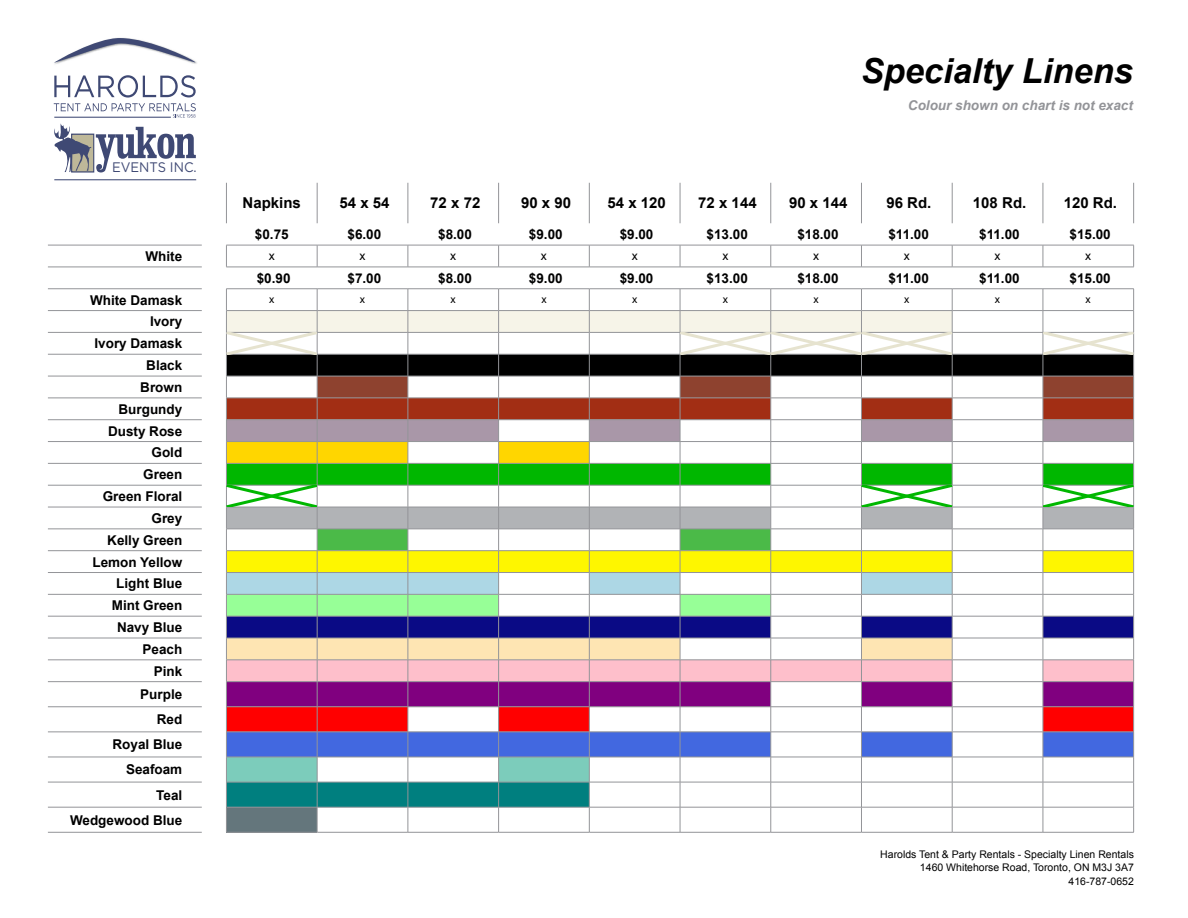
<style>
.page{position:relative;width:1188px;height:918px;background:#fff}
.page>*{position:absolute;margin:0;border:0;box-sizing:border-box;transform-origin:0 0}
.t1{font:italic 700 34.5px "Arial";color:#000}
.t2{font:700 15px "Arial";color:#000}
.t3{font:13.8px "Gotham";color:#3f4974;scale:.94 1}
.t4{font:700 13.5px/21.9px "Arial";color:#000;text-align:right}
.t5{font:italic 700 13.5px "Arial";color:#939498}
.t6{font:12px "Arial";color:#000}
.t7{font:10.5px/13.5px "Arial";color:#000;text-align:right}
</style>
<div class="page">
<hr style="left:226px;top:183px;width:1px;height:40px;background:#939498">
<hr style="left:317px;top:183px;width:1px;height:40px;background:#939498">
<hr style="left:408px;top:183px;width:1px;height:40px;background:#939498">
<hr style="left:498px;top:183px;width:1px;height:40px;background:#939498">
<hr style="left:589px;top:183px;width:1px;height:40px;background:#939498">
<hr style="left:680px;top:183px;width:1px;height:40px;background:#939498">
<hr style="left:771px;top:183px;width:1px;height:40px;background:#939498">
<hr style="left:861px;top:183px;width:1px;height:40px;background:#939498">
<hr style="left:952px;top:183px;width:1px;height:40px;background:#939498">
<hr style="left:1043px;top:183px;width:1px;height:40px;background:#939498">
<hr style="left:1133px;top:183px;width:1px;height:40px;background:#939498">
<hr style="left:48px;top:245px;width:154px;height:1px;background:#939498">
<hr style="left:48px;top:267px;width:154px;height:1px;background:#939498">
<hr style="left:48px;top:288px;width:154px;height:1px;background:#939498">
<hr style="left:48px;top:310px;width:154px;height:1px;background:#939498">
<hr style="left:48px;top:332px;width:154px;height:1px;background:#939498">
<hr style="left:48px;top:354px;width:154px;height:1px;background:#939498">
<hr style="left:48px;top:376px;width:154px;height:1px;background:#939498">
<hr style="left:48px;top:398px;width:154px;height:1px;background:#939498">
<hr style="left:48px;top:419px;width:154px;height:1px;background:#939498">
<hr style="left:48px;top:441px;width:154px;height:1px;background:#939498">
<hr style="left:48px;top:463px;width:154px;height:1px;background:#939498">
<hr style="left:48px;top:485px;width:154px;height:1px;background:#939498">
<hr style="left:48px;top:507px;width:154px;height:1px;background:#939498">
<hr style="left:48px;top:529px;width:154px;height:1px;background:#939498">
<hr style="left:48px;top:550px;width:154px;height:1px;background:#939498">
<hr style="left:48px;top:572px;width:154px;height:1px;background:#939498">
<hr style="left:48px;top:594px;width:154px;height:1px;background:#939498">
<hr style="left:48px;top:616px;width:154px;height:1px;background:#939498">
<hr style="left:48px;top:638px;width:154px;height:1px;background:#939498">
<hr style="left:48px;top:660px;width:154px;height:1px;background:#939498">
<hr style="left:48px;top:681px;width:154px;height:1px;background:#939498">
<hr style="left:48px;top:707px;width:154px;height:1px;background:#939498">
<hr style="left:48px;top:732px;width:154px;height:1px;background:#939498">
<hr style="left:48px;top:757px;width:154px;height:1px;background:#939498">
<hr style="left:48px;top:782px;width:154px;height:1px;background:#939498">
<hr style="left:48px;top:807px;width:154px;height:1px;background:#939498">
<hr style="left:48px;top:832px;width:154px;height:1px;background:#939498">
<hr style="left:226px;top:245px;width:91px;height:1px;background:#939498">
<svg style="left:226px;top:245px;width:1px;height:22px"></svg>
<hr style="left:317px;top:245px;width:91px;height:1px;background:#939498">
<svg style="left:317px;top:245px;width:1px;height:22px"></svg>
<hr style="left:408px;top:245px;width:91px;height:1px;background:#939498">
<svg style="left:408px;top:245px;width:1px;height:22px"></svg>
<hr style="left:499px;top:245px;width:90px;height:1px;background:#939498">
<svg style="left:498px;top:245px;width:1px;height:22px"></svg>
<hr style="left:589px;top:245px;width:91px;height:1px;background:#939498">
<svg style="left:589px;top:245px;width:1px;height:22px"></svg>
<hr style="left:680px;top:245px;width:91px;height:1px;background:#939498">
<svg style="left:680px;top:245px;width:1px;height:22px"></svg>
<hr style="left:771px;top:245px;width:90px;height:1px;background:#939498">
<svg style="left:771px;top:245px;width:1px;height:22px"></svg>
<hr style="left:861px;top:245px;width:91px;height:1px;background:#939498">
<svg style="left:861px;top:245px;width:1px;height:22px"></svg>
<hr style="left:952px;top:245px;width:91px;height:1px;background:#939498">
<svg style="left:952px;top:245px;width:1px;height:22px"></svg>
<hr style="left:1043px;top:245px;width:91px;height:1px;background:#939498">
<svg style="left:1043px;top:245px;width:1px;height:22px"></svg>
<svg style="left:1133px;top:245px;width:1px;height:22px"></svg>
<hr style="left:226px;top:267px;width:91px;height:1px;background:#939498">
<hr style="left:317px;top:267px;width:91px;height:1px;background:#939498">
<hr style="left:408px;top:267px;width:91px;height:1px;background:#939498">
<hr style="left:499px;top:267px;width:90px;height:1px;background:#939498">
<hr style="left:589px;top:267px;width:91px;height:1px;background:#939498">
<hr style="left:680px;top:267px;width:91px;height:1px;background:#939498">
<hr style="left:771px;top:267px;width:90px;height:1px;background:#939498">
<hr style="left:861px;top:267px;width:91px;height:1px;background:#939498">
<hr style="left:952px;top:267px;width:91px;height:1px;background:#939498">
<hr style="left:1043px;top:267px;width:91px;height:1px;background:#939498">
<hr style="left:226px;top:288px;width:91px;height:1px;background:#939498">
<hr style="left:317px;top:288px;width:91px;height:1px;background:#939498">
<hr style="left:408px;top:288px;width:91px;height:1px;background:#939498">
<hr style="left:499px;top:288px;width:90px;height:1px;background:#939498">
<hr style="left:589px;top:288px;width:91px;height:1px;background:#939498">
<hr style="left:680px;top:288px;width:91px;height:1px;background:#939498">
<hr style="left:771px;top:288px;width:90px;height:1px;background:#939498">
<hr style="left:861px;top:288px;width:91px;height:1px;background:#939498">
<hr style="left:952px;top:288px;width:91px;height:1px;background:#939498">
<hr style="left:1043px;top:288px;width:91px;height:1px;background:#939498">
<hr style="left:226px;top:832px;width:91px;height:1px;background:#939498">
<hr style="left:317px;top:832px;width:91px;height:1px;background:#939498">
<hr style="left:408px;top:832px;width:91px;height:1px;background:#939498">
<hr style="left:499px;top:832px;width:90px;height:1px;background:#939498">
<hr style="left:589px;top:832px;width:91px;height:1px;background:#939498">
<hr style="left:680px;top:832px;width:91px;height:1px;background:#939498">
<hr style="left:771px;top:832px;width:90px;height:1px;background:#939498">
<hr style="left:861px;top:832px;width:91px;height:1px;background:#939498">
<hr style="left:952px;top:832px;width:91px;height:1px;background:#939498">
<hr style="left:1043px;top:832px;width:91px;height:1px;background:#939498">
<svg style="left:226px;top:289px;width:908px;height:543px"></svg>
<svg style="left:54px;top:38px;width:142px;height:26px"></svg>
<svg style="left:54px;top:75px;width:142px;height:97px"></svg>
<hr style="left:54px;top:117px;width:117px;height:1px;background:#3f4974">
<hr style="left:54px;top:179px;width:142px;height:1px;background:#3f4974">
<p class="t3" style="left:112px;top:160px;width:92px">EVENTS INC.</p>
<h1 class="t1" style="left:861px;top:49px;width:274px">Specialty Linens</h1>
<p class="t5" style="left:908px;top:97px;width:227px">Colour shown on chart is not exact</p>
<p class="t2" style="left:243px;top:193px;width:60px">Napkins</p>
<p class="t2" style="left:340px;top:193px;width:52px">54 x 54</p>
<p class="t2" style="left:430px;top:193px;width:52px">72 x 72</p>
<p class="t2" style="left:521px;top:193px;width:52px">90 x 90</p>
<p class="t2" style="left:608px;top:193px;width:60px">54 x 120</p>
<p class="t2" style="left:698px;top:193px;width:60px">72 x 144</p>
<p class="t2" style="left:789px;top:193px;width:60px">90 x 144</p>
<p class="t2" style="left:886px;top:193px;width:47px">96 Rd.</p>
<p class="t2" style="left:973px;top:193px;width:55px">108 Rd.</p>
<p class="t2" style="left:1064px;top:193px;width:55px">120 Rd.</p>
<p class="t4" style="left:255px;top:224px;width:35px">$0.75</p>
<p class="t4" style="left:348px;top:224px;width:35px">$6.00</p>
<p class="t4" style="left:438px;top:224px;width:35px">$8.00</p>
<p class="t4" style="left:529px;top:224px;width:35px">$9.00</p>
<p class="t4" style="left:620px;top:224px;width:35px">$9.00</p>
<p class="t4" style="left:707px;top:224px;width:43px">$13.00</p>
<p class="t4" style="left:797px;top:224px;width:43px">$18.00</p>
<p class="t4" style="left:888px;top:224px;width:42px">$11.00</p>
<p class="t4" style="left:979px;top:224px;width:42px">$11.00</p>
<p class="t4" style="left:1070px;top:224px;width:43px">$15.00</p>
<p class="t4" style="left:146px;top:246px;width:38px">White</p>
<p class="t6" style="left:269px;top:248px;width:7px">x</p>
<p class="t6" style="left:360px;top:248px;width:7px">x</p>
<p class="t6" style="left:450px;top:248px;width:7px">x</p>
<p class="t6" style="left:541px;top:248px;width:7px">x</p>
<p class="t6" style="left:632px;top:248px;width:7px">x</p>
<p class="t6" style="left:722px;top:248px;width:7px">x</p>
<p class="t6" style="left:813px;top:248px;width:7px">x</p>
<p class="t6" style="left:904px;top:248px;width:7px">x</p>
<p class="t6" style="left:995px;top:248px;width:7px">x</p>
<p class="t6" style="left:1085px;top:248px;width:7px">x</p>
<p class="t4" style="left:257px;top:268px;width:35px">$0.90</p>
<p class="t4" style="left:348px;top:268px;width:35px">$7.00</p>
<p class="t4" style="left:438px;top:268px;width:35px">$8.00</p>
<p class="t4" style="left:529px;top:268px;width:35px">$9.00</p>
<p class="t4" style="left:620px;top:268px;width:35px">$9.00</p>
<p class="t4" style="left:707px;top:268px;width:43px">$13.00</p>
<p class="t4" style="left:797px;top:268px;width:43px">$18.00</p>
<p class="t4" style="left:888px;top:268px;width:42px">$11.00</p>
<p class="t4" style="left:979px;top:268px;width:42px">$11.00</p>
<p class="t4" style="left:1070px;top:268px;width:43px">$15.00</p>
<p class="t4" style="left:90px;top:289px;width:94px">White Damask</p>
<p class="t7" style="left:269px;top:293px;width:7px">x</p>
<p class="t7" style="left:360px;top:293px;width:7px">x</p>
<p class="t7" style="left:451px;top:293px;width:7px">x</p>
<p class="t7" style="left:541px;top:293px;width:7px">x</p>
<p class="t7" style="left:632px;top:293px;width:7px">x</p>
<p class="t7" style="left:723px;top:293px;width:7px">x</p>
<p class="t7" style="left:814px;top:293px;width:7px">x</p>
<p class="t7" style="left:904px;top:293px;width:7px">x</p>
<p class="t7" style="left:995px;top:293px;width:7px">x</p>
<p class="t7" style="left:1086px;top:293px;width:7px">x</p>
<p class="t4" style="left:93px;top:311px;width:91px">Ivory<br>Ivory Damask<br>Black<br>Brown<br>Burgundy<br>Dusty Rose<br>Gold<br>Green<br>Green Floral<br>Grey<br>Kelly Green<br>Lemon Yellow<br>Light Blue<br>Mint Green<br>Navy Blue<br>Peach<br>Pink</p>
<p class="t4" style="left:70px;top:682px;width:114px;line-height:25px">Purple<br>Red<br>Royal Blue<br>Seafoam<br>Teal<br>Wedgewood Blue</p>
<p class="t7" style="left:880px;top:848px;width:255px">Harolds Tent &amp; Party Rentals - Specialty Linen Rentals<br>1460 Whitehorse Road, Toronto, ON M3J 3A7<br>416-787-0652</p>
</div>
